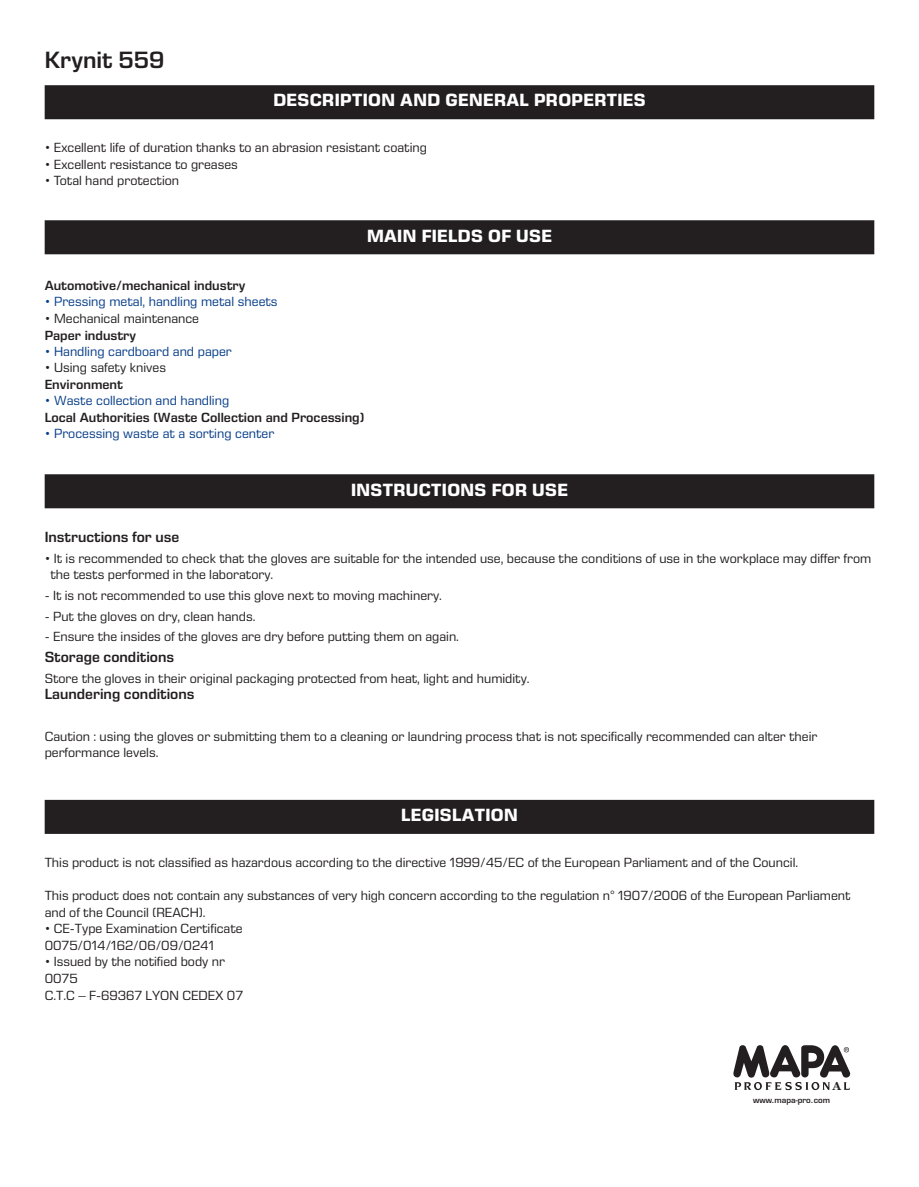
<style>
.page{position:relative;width:919px;height:1187px;background:#fff}
.page>*{position:absolute;margin:0;border:0;box-sizing:border-box;transform-origin:0 0}
._07__Nom_produit_rap{font:600 24px "Eurostile Next LT Pro";color:#231f20}
._08__Titre_bandeau_n{font:700 18px "Eurostile Next LT Pro";letter-spacing:.02em;color:#fff}
._10__Texte{font:600 15px "Eurostile Next LT Pro";color:#231f20}
._10__Texte-2{font:13.5px/16.5px "Eurostile Next LT Pro";color:#231f20}
.secteur_texte{font:13.5px "Eurostile Next LT Pro";color:#083e89}
.formatage_balise{font:13.5px "Eurostile Next LT Pro";color:#231f20}
.secteur_titre{font:600 13.5px "Eurostile Next LT Pro";color:#231f20}
.secteur_texte-2{font:13.5px "Eurostile Next LT Pro";color:#231f20}
.t1{font:700 11.4px "Georgia";color:#231f20}
.t2{font:600 7.95px "Eurostile";color:#231f20}
</style>
<div class="page">
<svg style="left:733px;top:1045px;width:117px;height:44px"></svg>
<div style="left:45px;top:85px;width:829px;height:34px;background:#231f20"></div>
<div style="left:45px;top:220px;width:829px;height:34px;background:#231f20"></div>
<div style="left:45px;top:474px;width:829px;height:34px;background:#231f20"></div>
<div style="left:45px;top:799px;width:829px;height:34px;background:#231f20"></div>
<p class="_07__Nom_produit_rap" style="left:45px;top:46px;width:121px">Krynit 559</p>
<p class="_08__Titre_bandeau_n" style="left:273px;top:90px;width:374px">DESCRIPTION AND GENERAL PROPERTIES</p>
<p class="formatage_balise" style="left:45px;top:140px;width:384px">• Excellent life of duration thanks to an abrasion resistant coating</p>
<p class="formatage_balise" style="left:45px;top:157px;width:195px">• Excellent resistance to greases</p>
<p class="formatage_balise" style="left:45px;top:173px;width:136px">• Total hand protection</p>
<p class="_08__Titre_bandeau_n" style="left:367px;top:225px;width:186px">MAIN FIELDS OF USE</p>
<p class="secteur_titre" style="left:45px;top:278px;width:202px">Automotive/mechanical industry</p>
<p class="secteur_texte" style="left:45px;top:294px;width:234px">• Pressing metal, handling metal sheets</p>
<p class="secteur_texte-2" style="left:45px;top:311px;width:156px">• Mechanical maintenance</p>
<p class="secteur_titre" style="left:45px;top:327px;width:93px">Paper industry</p>
<p class="secteur_texte" style="left:45px;top:344px;width:189px">• Handling cardboard and paper</p>
<p class="secteur_texte-2" style="left:45px;top:360px;width:123px">• Using safety knives</p>
<p class="secteur_titre" style="left:45px;top:377px;width:80px">Environment</p>
<p class="secteur_texte" style="left:45px;top:393px;width:186px">• Waste collection and handling</p>
<p class="secteur_titre" style="left:45px;top:409px;width:321px">Local Authorities (Waste Collection and Processing)</p>
<p class="secteur_texte" style="left:45px;top:426px;width:231px">• Processing waste at a sorting center</p>
<p class="_08__Titre_bandeau_n" style="left:351px;top:479px;width:218px">INSTRUCTIONS FOR USE</p>
<p class="_10__Texte" style="left:45px;top:528px;width:136px">Instructions for use</p>
<p class="_10__Texte-2" style="left:50px;top:550px;width:822px;text-indent:-6px">• It is recommended to check that the gloves are suitable for the intended use, because the conditions of use in the workplace may differ from the tests performed in the laboratory.</p>
<p class="_10__Texte-2" style="left:45px;top:587px;width:399px">- It is not recommended to use this glove next to moving machinery.</p>
<p class="_10__Texte-2" style="left:45px;top:608px;width:212px">- Put the gloves on dry, clean hands.</p>
<p class="_10__Texte-2" style="left:45px;top:628px;width:416px">- Ensure the insides of the gloves are dry before putting them on again.</p>
<p class="_10__Texte" style="left:45px;top:648px;width:131px">Storage conditions</p>
<p class="_10__Texte-2" style="left:45px;top:670px;width:486px">Store the gloves in their original packaging protected from heat, light and humidity.</p>
<p class="_10__Texte" style="left:45px;top:686px;width:151px">Laundering conditions</p>
<p class="_10__Texte-2" style="left:45px;top:728px;width:774px">Caution : using the gloves or submitting them to a cleaning or laundring process that is not specifically recommended can alter their performance levels.</p>
<p class="_08__Titre_bandeau_n" style="left:401px;top:804px;width:118px">LEGISLATION</p>
<p class="_10__Texte-2" style="left:45px;top:854px;width:755px">This product is not classified as hazardous according to the directive 1999/45/EC of the European Parliament and of the Council.</p>
<p class="_10__Texte-2" style="left:45px;top:887px;width:807px">This product does not contain any substances of very high concern according to the regulation n° 1907/2006 of the European Parliament and of the Council (REACH).</p>
<p class="_10__Texte-2" style="left:45px;top:920px;width:199px">• CE-Type Examination Certificate</p>
<p class="_10__Texte-2" style="left:45px;top:937px;width:171px">0075/014/162/06/09/0241</p>
<p class="_10__Texte-2" style="left:45px;top:953px;width:182px">• Issued by the notified body nr</p>
<p class="_10__Texte-2" style="left:45px;top:970px;width:34px">0075</p>
<p class="_10__Texte-2" style="left:45px;top:986px;width:200px">C.T.C – F-69367 LYON CEDEX 07</p>
<p class="t1" style="left:832px;top:1078px;width:10px">A</p>
<p class="t2" style="left:753px;top:1095px;width:78px">www.mapa-pro.com</p>
</div>
